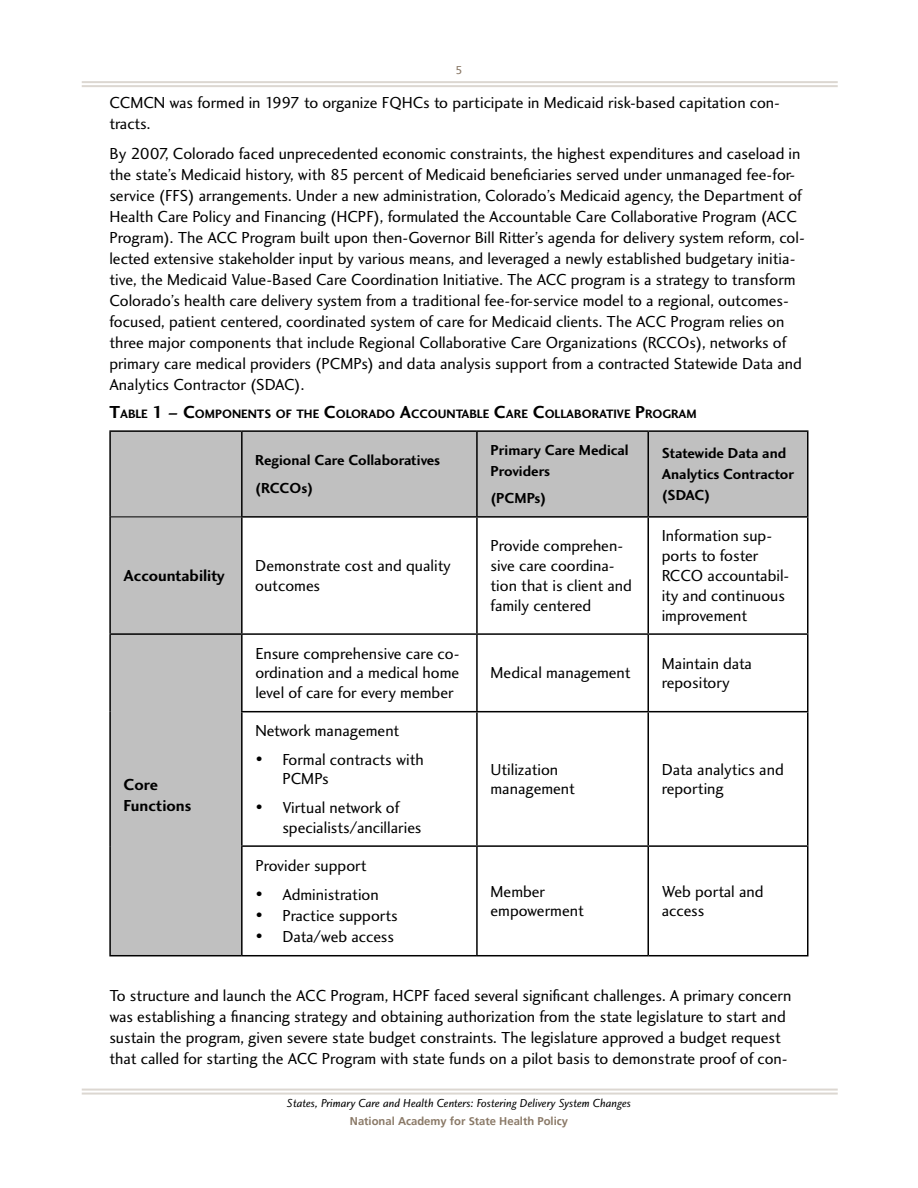
<style>
.page{position:relative;width:918px;height:1188px;background:#fff}
.page>*{position:absolute;margin:0;border:0;box-sizing:border-box;transform-origin:0 0}
.t1{font:16.5px/19.8px "Charlotte Sans Book Plain";color:#000}
.t2{font:16.5px/21px "Charlotte Sans Bold Plain";color:#000}
.t3{font:15px/21px "Charlotte Sans Bold Plain";color:#000}
.t4{font:12.6px "Charlotte Sans Bold Plain";color:#000}
.t5{font:12px "Charlotte Sans Book Italic Plain";color:#000}
.t6{font:700 11.25px "Frutiger LT Std";color:#8a7967}
.t7{font:11.25px "Frutiger LT Std";color:#8a7967}
.s1{font-size:18px}
</style>
<div class="page">
<hr style="left:82px;top:1089px;width:756px;height:2px;background:#dcd7d1">
<hr style="left:82px;top:1093px;width:756px;height:2px;background:#dcd7d1">
<hr style="left:82px;top:81px;width:756px;height:2px;background:#dcd7d1">
<hr style="left:82px;top:85px;width:756px;height:2px;background:#dcd7d1">
<svg style="left:111px;top:432px;width:696px;height:523px"></svg>
<hr style="left:109px;top:430px;width:133px;height:2px;background:#000">
<hr style="left:109px;top:432px;width:2px;height:85px;background:#000">
<hr style="left:242px;top:430px;width:235px;height:2px;background:#000">
<hr style="left:241px;top:432px;width:2px;height:84px;background:#000">
<hr style="left:477px;top:430px;width:171px;height:2px;background:#000">
<hr style="left:476px;top:432px;width:2px;height:84px;background:#000">
<hr style="left:648px;top:430px;width:160px;height:2px;background:#000">
<hr style="left:647px;top:432px;width:2px;height:84px;background:#000">
<hr style="left:807px;top:432px;width:1px;height:84px;background:#000">
<hr style="left:109px;top:517px;width:2px;height:116px;background:#000">
<hr style="left:241px;top:516px;width:236px;height:2px;background:#000">
<hr style="left:241px;top:518px;width:2px;height:115px;background:#000">
<hr style="left:477px;top:516px;width:171px;height:2px;background:#000">
<hr style="left:476px;top:518px;width:2px;height:115px;background:#000">
<hr style="left:648px;top:516px;width:160px;height:2px;background:#000">
<hr style="left:647px;top:518px;width:2px;height:115px;background:#000">
<hr style="left:807px;top:518px;width:1px;height:115px;background:#000">
<hr style="left:109px;top:633px;width:133px;height:2px;background:#000">
<hr style="left:109px;top:635px;width:2px;height:77px;background:#000">
<hr style="left:242px;top:633px;width:235px;height:2px;background:#000">
<hr style="left:241px;top:635px;width:2px;height:76px;background:#000">
<hr style="left:477px;top:633px;width:171px;height:2px;background:#000">
<hr style="left:476px;top:635px;width:2px;height:76px;background:#000">
<hr style="left:648px;top:633px;width:160px;height:2px;background:#000">
<hr style="left:647px;top:635px;width:2px;height:76px;background:#000">
<hr style="left:807px;top:635px;width:1px;height:76px;background:#000">
<hr style="left:109px;top:712px;width:2px;height:134px;background:#000">
<hr style="left:241px;top:711px;width:236px;height:1px;background:#000">
<hr style="left:241px;top:712px;width:2px;height:133px;background:#000">
<hr style="left:477px;top:711px;width:171px;height:1px;background:#000">
<hr style="left:476px;top:712px;width:2px;height:133px;background:#000">
<hr style="left:648px;top:711px;width:160px;height:1px;background:#000">
<hr style="left:647px;top:712px;width:2px;height:133px;background:#000">
<hr style="left:807px;top:712px;width:1px;height:133px;background:#000">
<hr style="left:109px;top:846px;width:2px;height:109px;background:#000">
<hr style="left:241px;top:845px;width:236px;height:2px;background:#000">
<hr style="left:241px;top:847px;width:2px;height:108px;background:#000">
<hr style="left:477px;top:845px;width:171px;height:2px;background:#000">
<hr style="left:476px;top:847px;width:2px;height:108px;background:#000">
<hr style="left:648px;top:845px;width:160px;height:2px;background:#000">
<hr style="left:647px;top:847px;width:2px;height:108px;background:#000">
<hr style="left:807px;top:847px;width:1px;height:108px;background:#000">
<hr style="left:109px;top:955px;width:133px;height:1px;background:#000">
<hr style="left:242px;top:955px;width:235px;height:1px;background:#000">
<hr style="left:477px;top:955px;width:171px;height:1px;background:#000">
<hr style="left:648px;top:955px;width:160px;height:1px;background:#000">
<hr style="left:111px;top:517px;width:130px;height:1px;background:#000">
<p class="t7" style="left:456px;top:63px;width:8px">5</p>
<p class="t1" style="left:109px;top:92px;width:672px;line-height:21px">CCMCN was formed in 1997 to organize FQHCs to participate in Medicaid risk-based capitation con&shy;tracts.</p>
<p class="t1" style="left:109px;top:142px;width:697px;line-height:21px">By 2007, Colorado faced unprecedented economic constraints, the highest expenditures and caseload in the state’s Medicaid history, with 85 percent of Medicaid beneficiaries served under unmanaged fee-for&shy;service (FFS) arrangements. Under a new administration, Colorado’s Medicaid agency, the Department of Health Care Policy and Financing (HCPF), formulated the Accountable Care Collaborative Program (ACC Program). The ACC Program built upon then-Governor Bill Ritter’s agenda for delivery system reform, col&shy;lected extensive stakeholder input by various means, and leveraged a newly established budgetary initia&shy;tive, the Medicaid Value-Based Care Coordination Initiative. The ACC program is a strategy to transform Colorado’s health care delivery system from a traditional fee-for-service model to a regional, outcomes&shy;focused, patient centered, coordinated system of care for Medicaid clients. The ACC Program relies on three major components that include Regional Collaborative Care Organizations (RCCOs), networks of primary care medical providers (PCMPs) and data analysis support from a contracted Statewide Data and Analytics Contractor (SDAC).</p>
<p class="t4" style="left:109px;top:406px;width:589px"><span class="s1">T</span>ABLE <span class="s1">1 – C</span>OMPONENTS OF TH E <span class="s1">C</span>OLORADO <span class="s1">A</span>CCOUNTABLE <span class="s1">C</span>ARE <span class="s1">C</span>OLLABORATIVE <span class="s1">P</span> ROGRAM</p>
<p class="t3" style="left:255px;top:446px;width:186px;line-height:27.8px">Regional Care Collaboratives (RCCOs)</p>
<p class="t3" style="left:490px;top:439px;width:140px">Primary Care Medical<br>Providers</p>
<p class="t3" style="left:490px;top:488px;width:57px">(PCMPs)</p>
<p class="t3" style="left:662px;top:442px;width:134px">Statewide Data and<br>Analytics Contractor (SDAC)</p>
<p class="t2" style="left:124px;top:565px;width:103px">Accountability</p>
<p class="t1" style="left:255px;top:555px;width:197px">Demonstrate cost and quality outcomes</p>
<p class="t2" style="left:124px;top:774px;width:69px">Core<br>Functions</p>
<p class="t1" style="left:255px;top:643px;width:206px;text-align:justify">Ensure comprehensive care co&shy;ordination and a medical home level of care for every member</p>
<p class="t1" style="left:255px;top:721px;width:146px">Network management</p>
<p class="t1" style="left:282px;top:749px;width:143px;text-indent:-27px">• Formal contracts with<br>PCMPs</p>
<p class="t1" style="left:282px;top:797px;width:141px;text-indent:-27px">• Virtual network of specialists/ancillaries</p>
<p class="t1" style="left:255px;top:855px;width:113px">Provider support</p>
<p class="t1" style="left:255px;top:885px;width:125px">• Administration</p>
<p class="t1" style="left:255px;top:906px;width:144px">• Practice supports</p>
<p class="t1" style="left:255px;top:927px;width:140px">• Data/web access</p>
<p class="t1" style="left:490px;top:536px;width:143px">Provide comprehen&shy;sive care coordina&shy;tion that is client and family centered</p>
<p class="t1" style="left:662px;top:526px;width:129px">Information sup&shy;ports to foster<br>RCCO accountabil&shy;ity and continuous improvement</p>
<p class="t1" style="left:490px;top:663px;width:142px">Medical management</p>
<p class="t1" style="left:662px;top:653px;width:92px">Maintain data repository</p>
<p class="t1" style="left:490px;top:759px;width:86px">Utilization management</p>
<p class="t1" style="left:662px;top:759px;width:124px">Data analytics and reporting</p>
<p class="t1" style="left:490px;top:881px;width:95px">Member empowerment</p>
<p class="t1" style="left:662px;top:881px;width:103px">Web portal and access</p>
<p class="t1" style="left:109px;top:985px;width:683px;line-height:21px">To structure and launch the ACC Program, HCPF faced several significant challenges. A primary concern was establishing a financing strategy and obtaining authorization from the state legislature to start and sustain the program, given severe state budget constraints. The legislature approved a budget request that called for starting the ACC Program with state funds on a pilot basis to demonstrate proof of con-</p>
<p class="t5" style="left:287px;top:1096px;width:346px">States, Primary Care and Health Centers: Fostering Delivery System Changes</p>
<p class="t6" style="left:350px;top:1114px;width:220px">National Academy for State Health Policy</p>
</div>
